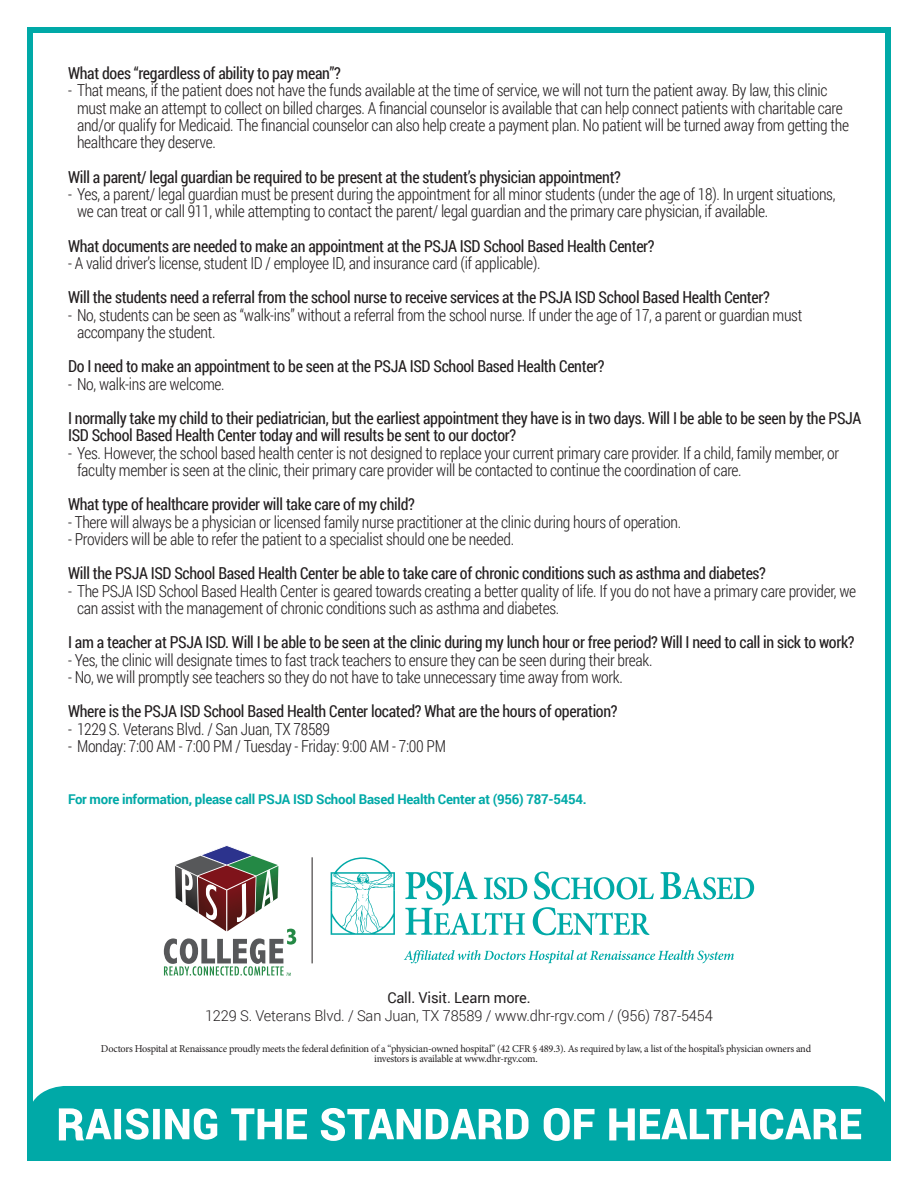
<style>
.page{position:relative;width:918px;height:1188px;background:#fff}
.page>*{position:absolute;margin:0;border:0;box-sizing:border-box;transform-origin:0 0}
.t1{font:300 16.5px/17.2px "Roboto Condensed";letter-spacing:-.02em;color:#231f20}
.t2{font:16.5px/17.2px "Roboto Condensed";letter-spacing:-.02em;color:#231f20}
.t3{font:300 15px "Roboto";letter-spacing:-.01em;color:#231f20}
.t4{font:15px "Roboto";letter-spacing:-.01em;color:#231f20}
.t5{font:700 13.5px "Roboto";letter-spacing:-.02em;color:#00a9a7}
.t6{font:10.5px/10.5px "Minion Pro";letter-spacing:-.02em;color:#231f20;text-align:center}
</style>
<div class="page">
<div style="left:27px;top:27px;width:864px;height:1134px;border:6px solid #00a9a7"></div>
<div style="left:27px;top:1086px;width:864px;height:75px;background:#00a9a7"></div>
<svg style="left:59px;top:1108px;width:802px;height:33px"></svg>
<svg style="left:164px;top:845px;width:132px;height:131px"></svg>
<svg style="left:534px;top:872px;width:120px;height:28px"></svg>
<svg style="left:660px;top:872px;width:94px;height:28px"></svg>
<svg style="left:405px;top:872px;width:122px;height:63px"></svg>
<svg style="left:533px;top:907px;width:116px;height:28px"></svg>
<svg style="left:404px;top:950px;width:330px;height:13px"></svg>
<svg style="left:331px;top:857px;width:64px;height:78px"></svg>
<hr style="left:312px;top:857px;width:1px;height:106px;background:#231f20">
<p class="t2" style="left:68px;top:64px;width:274px">What does “regardless of ability to pay mean”?</p>
<p class="t1" style="left:77px;top:81px;width:774px;text-indent:-9px">- That means, if the patient does not have the funds available at the time of service, we will not turn the patient away. By law, this clinic must make an attempt to collect on billed charges. A financial counselor is available that can help connect patients with charitable care and/or qualify for Medicaid. The financial counselor can also help create a payment plan. No patient will be turned away from getting the healthcare they deserve.</p>
<p class="t2" style="left:68px;top:168px;width:554px">Will a parent/ legal guardian be required to be present at the student’s physician appointment?</p>
<p class="t1" style="left:77px;top:185px;width:760px;text-indent:-9px">- Yes, a parent/ legal guardian must be present during the appointment for all minor students (under the age of 18). In urgent situations, we can treat or call 911, while attempting to contact the parent/ legal guardian and the primary care physician, if available.</p>
<p class="t2" style="left:68px;top:237px;width:588px">What documents are needed to make an appointment at the PSJA ISD School Based Health Center?</p>
<p class="t1" style="left:68px;top:254px;width:474px">- A valid driver’s license, student ID / employee ID, and insurance card (if applicable).</p>
<p class="t2" style="left:68px;top:288px;width:703px">Will the students need a referral from the school nurse to receive services at the PSJA ISD School Based Health Center?</p>
<p class="t1" style="left:77px;top:306px;width:727px;text-indent:-9px">- No, students can be seen as “walk-ins” without a referral from the school nurse. If under the age of 17, a parent or guardian must accompany the student.</p>
<p class="t2" style="left:68px;top:357px;width:538px">Do I need to make an appointment to be seen at the PSJA ISD School Based Health Center?</p>
<p class="t1" style="left:68px;top:375px;width:158px">- No, walk-ins are welcome.</p>
<p class="t2" style="left:68px;top:409px;width:795px">I normally take my child to their pediatrician, but the earliest appointment they have is in two days. Will I be able to be seen by the PSJA<br>ISD School Based Health Center today and will results be sent to our doctor?</p>
<p class="t1" style="left:77px;top:444px;width:764px;text-indent:-9px">- Yes. However, the school based health center is not designed to replace your current primary care provider. If a child, family member, or faculty member is seen at the clinic, their primary care provider will be contacted to continue the coordination of care.</p>
<p class="t2" style="left:68px;top:495px;width:348px">What type of healthcare provider will take care of my child?</p>
<p class="t1" style="left:68px;top:513px;width:615px">- There will always be a physician or licensed family nurse practitioner at the clinic during hours of operation.</p>
<p class="t1" style="left:68px;top:530px;width:448px">- Providers will be able to refer the patient to a specialist should one be needed.</p>
<p class="t2" style="left:68px;top:564px;width:699px">Will the PSJA ISD School Based Health Center be able to take care of chronic conditions such as asthma and diabetes?</p>
<p class="t1" style="left:77px;top:582px;width:781px;text-indent:-9px">- The PSJA ISD School Based Health Center is geared towards creating a better quality of life. If you do not have a primary care provider, we can assist with the management of chronic conditions such as asthma and diabetes.</p>
<p class="t2" style="left:68px;top:633px;width:788px">I am a teacher at PSJA ISD. Will I be able to be seen at the clinic during my lunch hour or free period? Will I need to call in sick to work?</p>
<p class="t1" style="left:68px;top:651px;width:586px">- Yes, the clinic will designate times to fast track teachers to ensure they can be seen during their break.</p>
<p class="t1" style="left:68px;top:668px;width:556px">- No, we will promptly see teachers so they do not have to take unnecessary time away from work.</p>
<p class="t2" style="left:68px;top:702px;width:551px">Where is the PSJA ISD School Based Health Center located? What are the hours of operation?</p>
<p class="t1" style="left:68px;top:719px;width:264px">- 1229 S. Veterans Blvd. / San Juan, TX 78589</p>
<p class="t1" style="left:68px;top:737px;width:379px">- Monday: 7:00 AM - 7:00 PM / Tuesday - Friday: 9:00 AM - 7:00 PM</p>
<p class="t5" style="left:68px;top:790px;width:520px">For more information, please call PSJA ISD School Based Health Center at (956) 787-5454.</p>
<p class="t4" style="left:387px;top:987px;width:145px">Call. Visit. Learn more.</p>
<p class="t3" style="left:205px;top:1005px;width:509px">1229 S. Veterans Blvd. / San Juan, TX 78589 / www.dhr-rgv.com / (956) 787-5454</p>
<p class="t6" style="left:101px;top:1043px;width:712px">Doctors Hospital at Renaissance proudly meets the federal definition of a “physician-owned hospital” (42 CFR § 489.3). As required by law, a list of the hospital’s physician owners and investors is available at www.dhr-rgv.com.</p>
</div>
